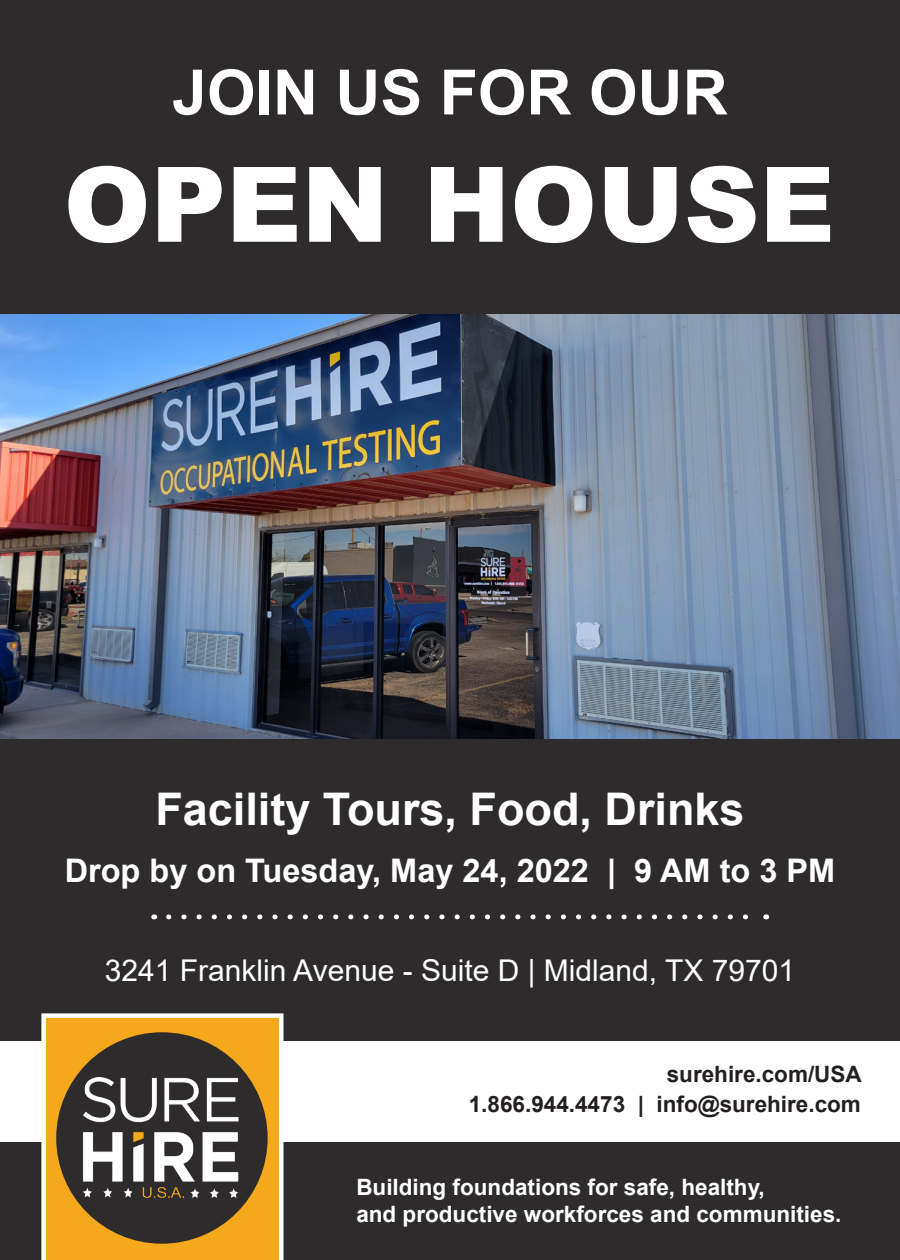
<style>
.page{position:relative;width:900px;height:1260px;background:#fff}
.page>*{position:absolute;margin:0;border:0;box-sizing:border-box;transform-origin:0 0}
.t1{font:900 104.5px "Arial";color:#fff}
.t2{font:700 62.5px "Arial";color:#fff}
.t3{font:700 45px "Arial";color:#fff}
.t4{font:700 32.5px "Arial";color:#fff}
.t5{font:30px "Arial";color:#fff}
.t6{font:700 22.5px "Arial";color:#fff}
.t7{font:700 22.5px "Arial";color:#231f20}
</style>
<div class="page">
<img style="left:0;top:313px;width:900px;height:426px">
<div style="left:0;top:1143px;width:900px;height:117px;background:#2e2b2c"></div>
<div style="left:0;top:739px;width:900px;height:301px;background:#2e2b2c"></div>
<div style="left:0;top:0;width:900px;height:313px;background:#2e2b2c"></div>
<svg style="left:41px;top:1013px;width:243px;height:247px;background:#f4b23b"></svg>
<div style="left:56px;top:1032px;width:212px;height:212px;background:#2e2b2c;border-radius:50%"></div>
<img style="left:83px;top:1078px;width:156px;height:120px">
<svg style="left:169px;top:914px;width:579px;height:5px"></svg>
<p class="t2" style="left:172px;top:48px;width:557px">JOIN US FOR OUR</p>
<p class="t1" style="left:64px;top:129px;width:773px">OPEN HOUSE</p>
<p class="t3" style="left:155px;top:777px;width:591px">Facility Tours, Food, Drinks</p>
<p class="t4" style="left:65px;top:848px;width:772px">Drop by on Tuesday, May 24, 2022 | 9 AM to 3 PM</p>
<p class="t5" style="left:105px;top:949px;width:692px">3241 Franklin Avenue - Suite D | Midland, TX 79701</p>
<p class="t7" style="left:667px;top:1059px;width:197px">surehire.com/USA</p>
<p class="t7" style="left:469px;top:1089px;width:394px">1.866.944.4473 | info@surehire.com</p>
<p class="t6" style="left:356px;top:1171px;width:410px">Building foundations for safe, healthy,</p>
<p class="t6" style="left:356px;top:1198px;width:487px">and productive workforces and communities.</p>
</div>
